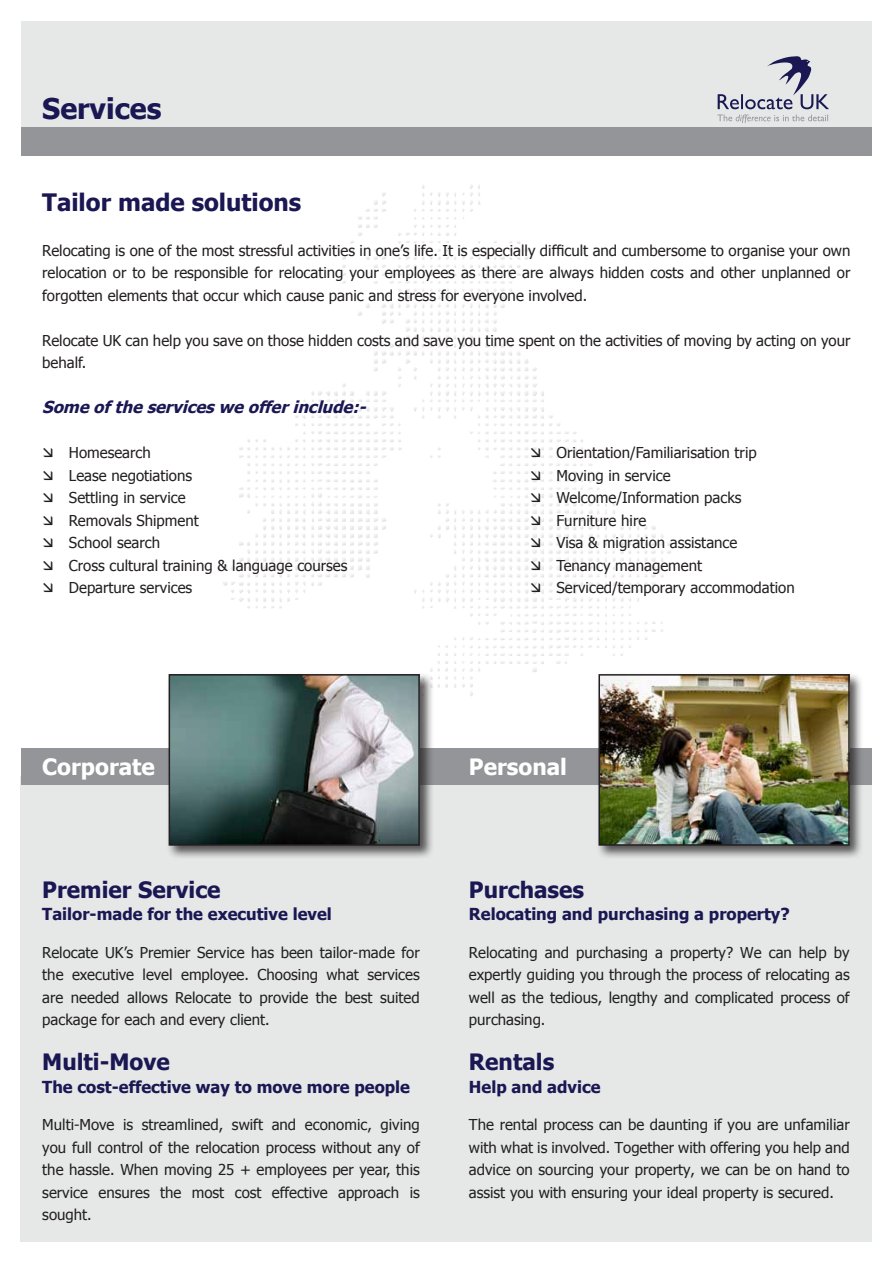
<style>
.page{position:relative;width:893px;height:1263px;background:#fff}
.page>*{position:absolute;margin:0;border:0;box-sizing:border-box;transform-origin:0 0}
.t1{font:700 28.5px "Tahoma";color:#1a1753}
.t2{font:700 24px "Tahoma";color:#1a1753}
.t3{font:700 22.5px "Tahoma";color:#1a1753}
.t4{font:700 22.5px "Tahoma";color:#fff}
.t5{font:700 16.5px "Tahoma";color:#1a1753}
.t6{font:italic 700 16.5px "Tahoma";color:#1a1753}
.t7{font:15px/22.5px "Tahoma";color:#231f20;text-align:justify}
</style>
<div class="page">
<div style="left:21px;top:776px;width:851px;height:466px;background:#e5e8e7"></div>
<div style="left:21px;top:21px;width:851px;height:106px;background:#e5e8e7"></div>
<div style="left:21px;top:127px;width:851px;height:29px;background:#939598"></div>
<div style="left:21px;top:748px;width:851px;height:37px;background:#939598"></div>
<svg style="left:717px;top:56px;width:112px;height:67px"></svg>
<img style="left:374px;top:185px;width:107px;height:27px">
<div style="left:166px;top:672px;width:268px;height:188px;background:#231f20;opacity:.75"></div>
<img style="left:172px;top:677px;width:245px;height:166px">
<div style="left:169px;top:674px;width:251px;height:172px;border:2px solid #231f20"></div>
<div style="left:596px;top:672px;width:268px;height:188px;background:#231f20;opacity:.75"></div>
<img style="left:601px;top:677px;width:246px;height:166px">
<div style="left:598px;top:674px;width:252px;height:172px;border:2px solid #231f20"></div>
<svg style="left:533px;top:448px;width:4px;height:9px"></svg>
<svg style="left:532px;top:518px;width:5px;height:4px"></svg>
<svg style="left:532px;top:542px;width:5px;height:4px"></svg>
<svg style="left:532px;top:560px;width:5px;height:10px"></svg>
<svg style="left:533px;top:583px;width:4px;height:9px"></svg>
<h1 class="t1" style="left:42px;top:88px;width:121px">Services</h1>
<h2 class="t2" style="left:42px;top:185px;width:261px">Tailor made solutions</h2>
<p class="t7" style="left:42px;top:238px;width:810px">Relocating is one of the most stressful activities in one’s life. It is especially difficult and cumbersome to organise your own relocation or to be responsible for relocating your employees as there are always hidden costs and other unplanned or forgotten elements that occur which cause panic and stress for everyone involved.</p>
<p class="t7" style="left:42px;top:328px;width:810px">Relocate UK can help you save on those hidden costs and save you time spent on the activities of moving by acting on your behalf.</p>
<p class="t6" style="left:42px;top:395px;width:330px">Someoftheservicesweofferinclude:-</p>
<p class="t7" style="left:69px;top:441px;width:83px">Homesearch</p>
<p class="t7" style="left:556px;top:441px;width:202px">Orientation/Familiarisation trip</p>
<p class="t7" style="left:69px;top:463px;width:125px">Lease negotiations</p>
<p class="t7" style="left:556px;top:463px;width:116px">Moving in service</p>
<p class="t7" style="left:69px;top:486px;width:118px">Settling in service</p>
<p class="t7" style="left:556px;top:486px;width:187px">Welcome/Information packs</p>
<p class="t7" style="left:69px;top:508px;width:131px">Removals Shipment</p>
<p class="t7" style="left:556px;top:508px;width:91px">Furniture hire</p>
<p class="t7" style="left:69px;top:531px;width:93px">School search</p>
<p class="t7" style="left:556px;top:531px;width:182px">Visa &amp; migration assistance</p>
<p class="t7" style="left:69px;top:553px;width:280px">Cross cultural training &amp; language courses</p>
<p class="t7" style="left:556px;top:553px;width:147px">Tenancy management</p>
<p class="t7" style="left:69px;top:576px;width:125px">Departure services</p>
<p class="t7" style="left:556px;top:576px;width:240px">Serviced/temporary accommodation</p>
<h3 class="t4" style="left:42px;top:751px;width:114px">Corporate</h3>
<h3 class="t4" style="left:469px;top:751px;width:100px">Personal</h3>
<h3 class="t3" style="left:42px;top:874px;width:180px">Premier Service</h3>
<p class="t5" style="left:42px;top:903px;width:291px">Tailor-made for the executive level</p>
<p class="t7" style="left:42px;top:940px;width:379px">Relocate UK’s Premier Service has been tailor-made for the executive level employee. Choosing what services are needed allows Relocate to provide the best suited package for each and every client.</p>
<h3 class="t3" style="left:42px;top:1046px;width:129px">Multi-Move</h3>
<p class="t5" style="left:42px;top:1075px;width:369px">The cost-effective way to move more people</p>
<p class="t7" style="left:42px;top:1113px;width:379px">Multi-Move is streamlined, swift and economic, giving you full control of the relocation process without any of the hassle. When moving 25 + employees per year, this service ensures the most cost effective approach is sought.</p>
<h3 class="t3" style="left:469px;top:874px;width:117px">Purchases</h3>
<p class="t5" style="left:469px;top:903px;width:322px">Relocating and purchasing a property?</p>
<p class="t7" style="left:469px;top:940px;width:382px">Relocating and purchasing a property? We can help by expertly guiding you through the process of relocating as well as the tedious, lengthy and complicated process of purchasing.</p>
<h3 class="t3" style="left:469px;top:1046px;width:87px">Rentals</h3>
<p class="t5" style="left:469px;top:1075px;width:133px">Help and advice</p>
<p class="t7" style="left:469px;top:1113px;width:382px">The rental process can be daunting if you are unfamiliar with what is involved. Together with offering you help and advice on sourcing your property, we can be on hand to assist you with ensuring your ideal property is secured.</p>
</div>
